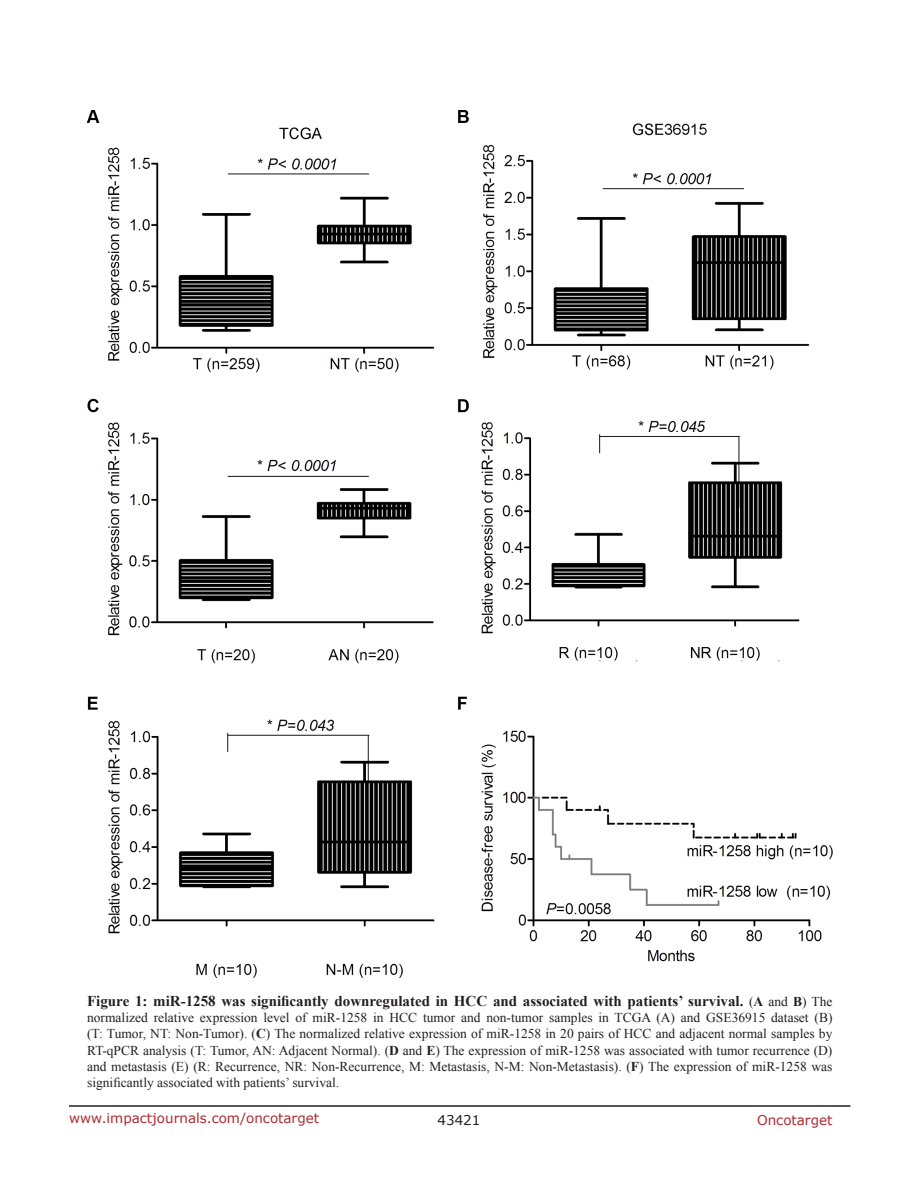
<style>
.page{position:relative;width:918px;height:1188px;background:#fff}
.page>*{position:absolute;margin:0;border:0;box-sizing:border-box;transform-origin:0 0}
.FigureText{font:700 15px "Times New Roman";color:#231f20}
.FigureText-2{font:13.5px/16.2px "Times New Roman";color:#231f20;text-align:justify}
.t1{font:13.5px "Verdana";color:#ac2b31}
.t2{font:13.5px "Verdana";color:#231f20}
.s1{font-weight:400;font-size:13.5px}
.s2{font-size:13.5px}
.s3{font-weight:700}
</style>
<div class="page">
<hr style="left:69px;top:1105px;width:781px;height:2px;background:#231f20">
<img style="left:87px;top:110px;width:745px;height:868px">
<p class="FigureText" style="left:87px;top:991px;width:747px">Figure 1: miR-1258 was significantly downregulated in HCC and associated with patients’ survival. <span class="s1">(</span><span class="s2">A</span> <span class="s1">and</span> <span class="s2">B</span><span class="s1">) The</span></p>
<p class="FigureText-2" style="left:87px;top:1009px;width:747px">normalized relative expression level of miR-1258 in HCC tumor and non-tumor samples in TCGA (A) and GSE36915 dataset (B) (T: Tumor, NT: Non-Tumor). (<span class="s3">C</span>) The normalized relative expression of miR-1258 in 20 pairs of HCC and adjacent normal samples by RT-qPCR analysis (T: Tumor, AN: Adjacent Normal). (<span class="s3">D</span> and <span class="s3">E</span>) The expression of miR-1258 was associated with tumor recurrence (D) and metastasis (E) (R: Recurrence, NR: Non-Recurrence, M: Metastasis, N-M: Non-Metastasis). (<span class="s3">F</span>) The expression of miR-1258 was significantly associated with patients’ survival.</p>
<p class="t1" style="left:69px;top:1109px;width:252px">www.impactjournals.com/oncotarget</p>
<p class="t2" style="left:438px;top:1111px;width:44px">43421</p>
<p class="t1" style="left:757px;top:1111px;width:77px">Oncotarget</p>
</div>
